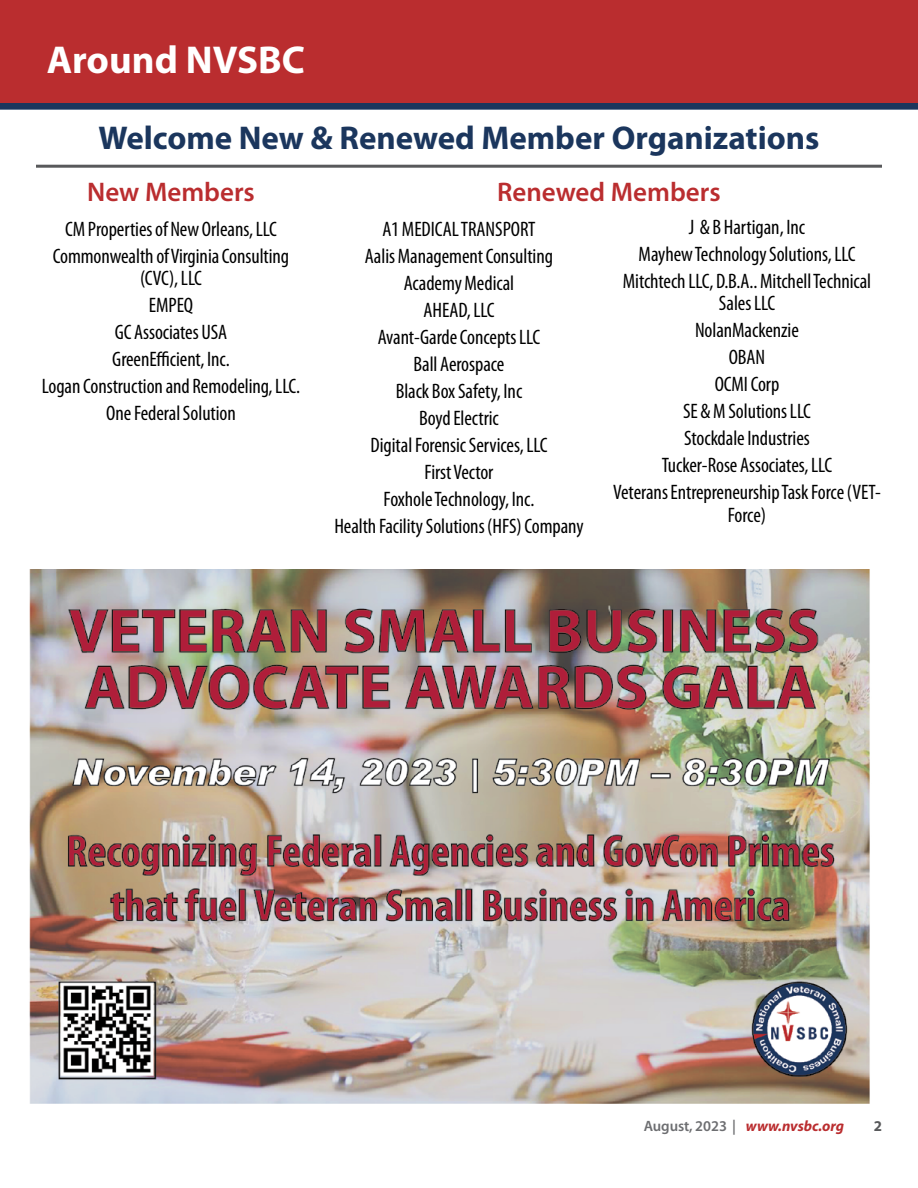
<style>
.page{position:relative;width:918px;height:1188px;background:#fff}
.page>*{position:absolute;margin:0;border:0;box-sizing:border-box;transform-origin:0 0}
.h1-whte-ctr{font:700 39px "Myriad Pro";color:#fff}
.h2-Blue-Ctr{font:700 33px "Myriad Pro";color:#1b365d}
.h2-New___Renew_Member_Head{font:600 27px "Myriad Pro";color:#ba2d2f}
.New_Members{font:condensed 21px/22.5px "Myriad Pro";letter-spacing:-.005em;color:#000;text-align:center}
.t1{font:italic 700 15px "Myriad Pro";letter-spacing:-.005em;color:#ba2d2f}
.t2{font:700 15px "Myriad Pro";color:#58595b}
.s1{font-weight:600;font-style:normal;color:#6d6e71}
</style>
<div class="page">
<div style="left:0;top:102px;width:918px;height:8px;background:#1b365d"></div>
<div style="left:0;top:0;width:918px;height:103px;background:#ba2d2f"></div>
<hr style="left:36px;top:165px;width:846px;height:3px;background:#58595b">
<img style="left:29px;top:569px;width:841px;height:535px">
<p class="h1-whte-ctr" style="left:47px;top:35px;width:260px">Around NVSBC</p>
<p class="h2-Blue-Ctr" style="left:99px;top:116px;width:722px">Welcome New &amp; Renewed Member Organizations</p>
<p class="h2-New___Renew_Member_Head" style="left:87px;top:175px;width:169px">New Members</p>
<p class="h2-New___Renew_Member_Head" style="left:497px;top:175px;width:225px">Renewed Members</p>
<p class="New_Members" style="left:689px;top:216px;width:118px">J &amp; B Hartigan, Inc</p>
<p class="New_Members" style="left:639px;top:243px;width:218px">Mayhew Technology Solutions, LLC</p>
<p class="New_Members" style="left:623px;top:270px;width:250px">Mitchtech LLC, D.B.A.. Mitchell Technical<br>Sales LLC</p>
<p class="New_Members" style="left:695px;top:319px;width:105px">NolanMackenzie</p>
<p class="New_Members" style="left:729px;top:346px;width:38px">OBAN</p>
<p class="New_Members" style="left:715px;top:373px;width:66px">OCMI Corp</p>
<p class="New_Members" style="left:683px;top:400px;width:129px">SE &amp; M Solutions LLC</p>
<p class="New_Members" style="left:684px;top:427px;width:127px">Stockdale Industries</p>
<p class="New_Members" style="left:662px;top:454px;width:172px">Tucker-Rose Associates, LLC</p>
<p class="New_Members" style="left:613px;top:481px;width:269px">Veterans Entrepreneurship Task Force (VET-<br>Force)</p>
<p class="New_Members" style="left:65px;top:218px;width:213px">CM Properties of New Orleans, LLC</p>
<p class="New_Members" style="left:53px;top:245px;width:238px">Commonwealth of Virginia Consulting (CVC), LLC</p>
<p class="New_Members" style="left:149px;top:294px;width:46px">EMPEQ</p>
<p class="New_Members" style="left:115px;top:321px;width:114px">GC Associates USA</p>
<p class="New_Members" style="left:112px;top:348px;width:119px">GreenEfficient, Inc.</p>
<p class="New_Members" style="left:42px;top:375px;width:260px">Logan Construction and Remodeling, LLC.</p>
<p class="New_Members" style="left:106px;top:402px;width:131px">One Federal Solution</p>
<p class="New_Members" style="left:382px;top:218px;width:155px">A1 MEDICAL TRANSPORT</p>
<p class="New_Members" style="left:365px;top:245px;width:190px">Aalis Management Consulting</p>
<p class="New_Members" style="left:404px;top:272px;width:112px">Academy Medical</p>
<p class="New_Members" style="left:424px;top:299px;width:72px">AHEAD, LLC</p>
<p class="New_Members" style="left:378px;top:326px;width:164px">Avant-Garde Concepts LLC</p>
<p class="New_Members" style="left:414px;top:353px;width:93px">Ball Aerospace</p>
<p class="New_Members" style="left:396px;top:380px;width:128px">Black Box Safety, Inc</p>
<p class="New_Members" style="left:419px;top:407px;width:81px">Boyd Electric</p>
<p class="New_Members" style="left:371px;top:434px;width:178px">Digital Forensic Services, LLC</p>
<p class="New_Members" style="left:425px;top:461px;width:70px">First Vector</p>
<p class="New_Members" style="left:384px;top:488px;width:152px">Foxhole Technology, Inc.</p>
<p class="New_Members" style="left:334px;top:515px;width:251px">Health Facility Solutions (HFS) Company</p>
<p class="t1" style="left:644px;top:1116px;width:202px"><span class="s1">August, 2023 |</span> www.nvsbc.org</p>
<p class="t2" style="left:874px;top:1116px;width:10px">2</p>
</div>
